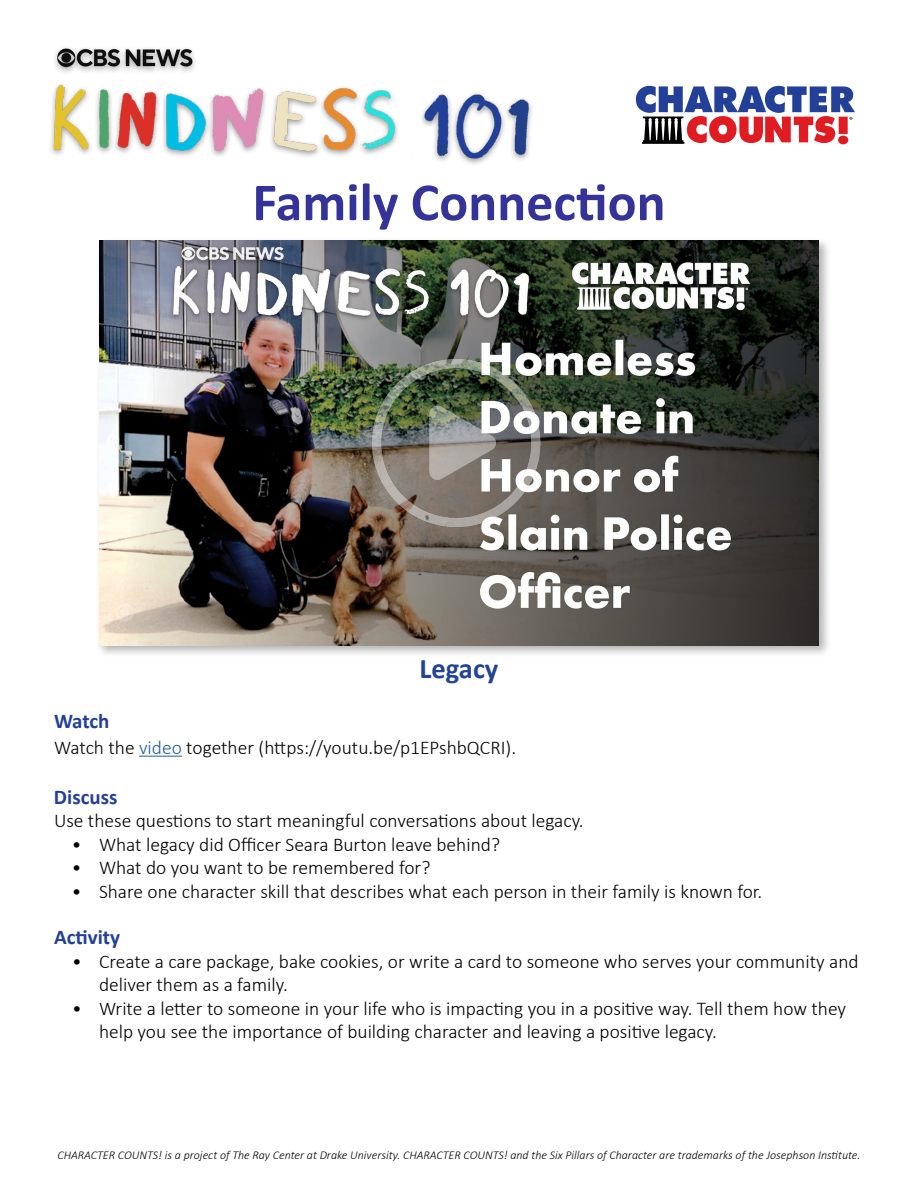
<style>
.page{position:relative;width:918px;height:1188px;background:#fff}
.page>*{position:absolute;margin:0;border:0;box-sizing:border-box;transform-origin:0 0}
.t1{font:700 54px "Calibri";color:#339}
.t2{font:700 28.5px "Calibri";color:#234396}
.t3{font:700 21px "Calibri";color:#234098}
.t4{font:300 19.5px/23.4px "Calibri";color:#000}
.t5{font:italic 300 12px "Calibri";color:#000}
.s1{color:#215e9e}
</style>
<div class="page">
<img style="left:51px;top:85px;width:481px;height:79px">
<img style="left:55px;top:48px;width:140px;height:25px">
<svg style="left:636px;top:86px;width:219px;height:58px"></svg>
<hr style="left:139px;top:756px;width:43px;height:1px;background:#215e9e">
<div style="left:96px;top:237px;width:736px;height:421px;background:#000;opacity:.3"></div>
<img style="left:99px;top:240px;width:720px;height:405px">
<img style="left:360px;top:341px;width:193px;height:197px">
<h1 class="t1" style="left:252px;top:164px;width:415px">Family Connection</h1>
<h2 class="t2" style="left:420px;top:648px;width:80px">Legacy</h2>
<p class="t3" style="left:54px;top:707px;width:57px">Watch</p>
<p class="t4" style="left:54px;top:735px;width:464px">Watch the <span class="s1">video</span> together (https://youtu.be/p1EPshbQCRI).</p>
<p class="t3" style="left:54px;top:782px;width:65px">Discuss</p>
<p class="t4" style="left:54px;top:809px;width:531px">Use these questions to start meaningful conversations about legacy.</p>
<p class="t4" style="left:72px;top:833px;width:430px">• What legacy did Officer Seara Burton leave behind?</p>
<p class="t4" style="left:72px;top:856px;width:360px">• What do you want to be remembered for?</p>
<p class="t4" style="left:72px;top:879px;width:692px">• Share one character skill that describes what each person in their family is known for.</p>
<p class="t3" style="left:54px;top:923px;width:68px">Activity</p>
<p class="t4" style="left:99px;top:950px;width:761px;text-indent:-27px">• Create a care package, bake cookies, or write a card to someone who serves your community and deliver them as a family.</p>
<p class="t4" style="left:99px;top:996px;width:749px;text-indent:-27px">• Write a letter to someone in your life who is impacting you in a positive way. Tell them how they help you see the importance of building character and leaving a positive legacy.</p>
<p class="t5" style="left:57px;top:1147px;width:805px">CHARACTER COUNTS! is a project of The Ray Center at Drake University. CHARACTER COUNTS! and the Six Pillars of Character are trademarks of the Josephson Institute.</p>
</div>
